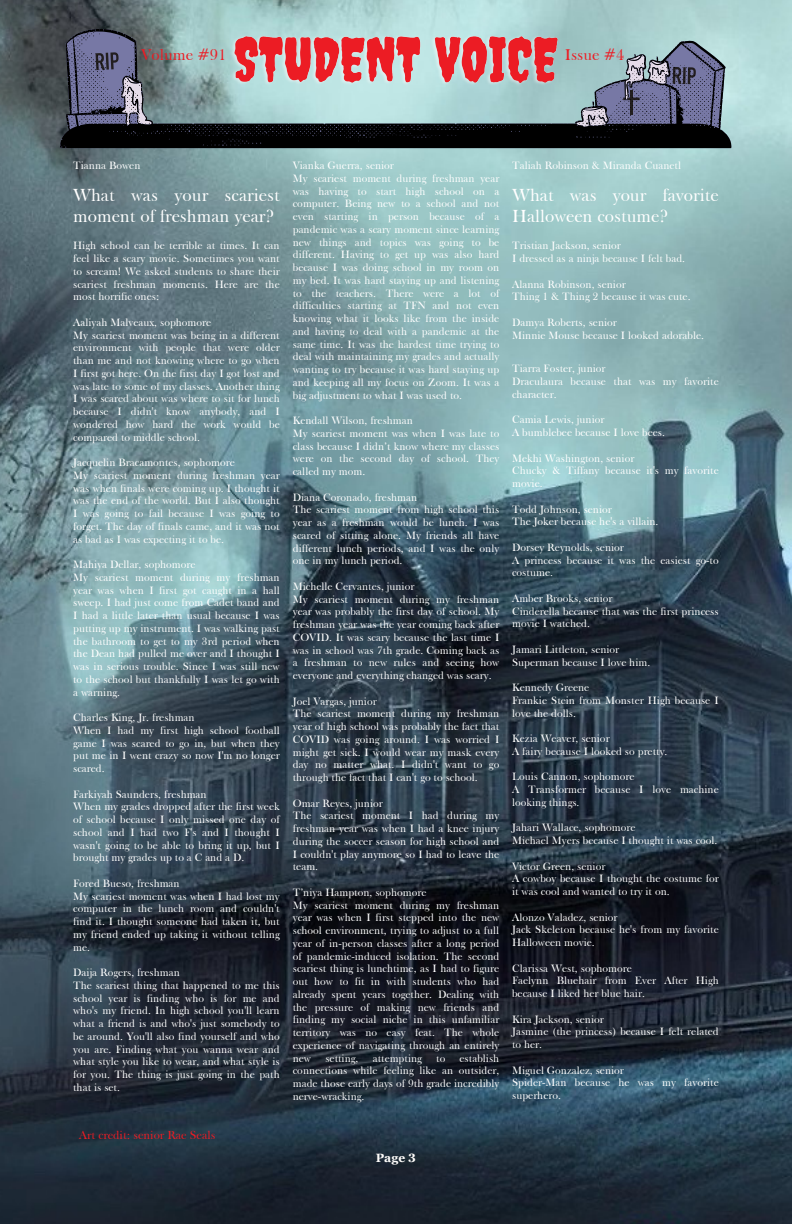
<style>
.page{position:relative;width:792px;height:1224px;background:#fff}
.page>*{position:absolute;margin:0;border:0;box-sizing:border-box;transform-origin:0 0}
.t1{font:18px/21px "Frys Baskerville BT";color:#fff}
.t2{font:16px "Frys Baskerville BT";color:#ec1c24}
.t3{font:12px "Frys Baskerville BT";color:#ec1c24}
.t4{font:700 12px "Georgia Pro";color:#fffdfb}
.t5{font:11px/12.8px "Frys Baskerville BT";color:#fff;text-align:justify}
</style>
<div class="page">
<img style="left:0;top:0;width:792px;height:1224px">
<svg style="left:60px;top:28px;width:672px;height:120px;background:#64747d"></svg>
<img style="left:228px;top:24px;width:333px;height:71px">
<p class="t2" style="left:141px;top:45px;width:87px">Volume #91</p>
<p class="t2" style="left:565px;top:45px;width:61px">Issue #4</p>
<p class="t5" style="left:73px;top:159px;width:69px">Tianna Bowen</p>
<p class="t1" style="left:73px;top:184px;width:208px">What was your scariest moment of freshman year?</p>
<p class="t5" style="left:73px;top:239px;width:208px">High school can be terrible at times. It can feel like a scary movie. Sometimes you want to scream! We asked students to share their scariest freshman moments. Here are the most horrific ones:</p>
<p class="t5" style="left:73px;top:316px;width:140px">Aaliyah Malveaux, sophomore</p>
<p class="t5" style="left:73px;top:328px;width:208px">My scariest moment was being in a different environment with people that were older than me and not knowing where to go when I first got here. On the first day I got lost and was late to some of my classes. Another thing I was scared about was where to sit for lunch because I didn't know anybody, and I wondered how hard the work would be compared to middle school.</p>
<p class="t5" style="left:73px;top:456px;width:163px">Jacquelin Bracamontes, sophomore</p>
<p class="t5" style="left:73px;top:469px;width:208px">My scariest moment during freshman year was when finals were coming up. I thought it was the end of the world. But I also thought I was going to fail because I was going to forget. The day of finals came, and it was not as bad as I was expecting it to be.</p>
<p class="t5" style="left:73px;top:558px;width:124px">Mahiya Dellar, sophomore</p>
<p class="t5" style="left:73px;top:571px;width:208px">My scariest moment during my freshman year was when I first got caught in a hall sweep. I had just come from Cadet band and I had a little later than usual because I was putting up my instrument. I was walking past the bathroom to get to my 3rd period when the Dean had pulled me over and I thought I was in serious trouble. Since I was still new to the school but thankfully I was let go with a warning.</p>
<p class="t5" style="left:73px;top:711px;width:123px">Charles King, Jr. freshman</p>
<p class="t5" style="left:73px;top:724px;width:208px">When I had my first high school football game I was scared to go in, but when they put me in I went crazy so now I'm no longer scared.</p>
<p class="t5" style="left:73px;top:787px;width:135px">Farkiyah Saunders, freshman</p>
<p class="t5" style="left:73px;top:800px;width:208px">When my grades dropped after the first week of school because I only missed one day of school and I had two F's and I thought I wasn't going to be able to bring it up, but I brought my grades up to a C and a D.</p>
<p class="t5" style="left:73px;top:877px;width:108px">Fored Bueso, freshman</p>
<p class="t5" style="left:73px;top:889px;width:208px">My scariest moment was when I had lost my computer in the lunch room and couldn't find it. I thought someone had taken it, but my friend ended up taking it without telling me.</p>
<p class="t5" style="left:73px;top:966px;width:108px">Daija Rogers, freshman</p>
<p class="t5" style="left:73px;top:979px;width:208px">The scariest thing that happened to me this school year is finding who is for me and who's my friend. In high school you'll learn what a friend is and who's just somebody to be around. You'll also find yourself and who you are. Finding what you wanna wear and what style you like to wear, and what style is for you. The thing is just going in the path that is set.</p>
<p class="t3" style="left:79px;top:1127px;width:138px">Art credit: senior Rae Seals</p>
<p class="t5" style="left:293px;top:159px;width:103px">Vianka Guerra, senior</p>
<p class="t5" style="left:293px;top:172px;width:208px">My scariest moment during freshman year was having to start high school on a computer. Being new to a school and not even starting in person because of a pandemic was a scary moment since learning new things and topics was going to be different. Having to get up was also hard because I was doing school in my room on my bed. It was hard staying up and listening to the teachers. There were a lot of difficulties starting at TFN and not even knowing what it looks like from the inside and having to deal with a pandemic at the same time. It was the hardest time trying to deal with maintaining my grades and actually wanting to try because it was hard staying up and keeping all my focus on Zoom. It was a big adjustment to what I was used to.</p>
<p class="t5" style="left:293px;top:414px;width:122px">Kendall Wilson, freshman</p>
<p class="t5" style="left:293px;top:427px;width:208px">My scariest moment was when I was late to class because I didn’t know where my classes were on the second day of school. They called my mom.</p>
<p class="t5" style="left:293px;top:490px;width:126px">Diana Coronado, freshman</p>
<p class="t5" style="left:293px;top:503px;width:208px">The scariest moment from high school this year as a freshman would be lunch. I was scared of sitting alone. My friends all have different lunch periods, and I was the only one in my lunch period.</p>
<p class="t5" style="left:293px;top:580px;width:123px">Michelle Cervantes, junior</p>
<p class="t5" style="left:293px;top:592px;width:208px">My scariest moment during my freshman year was probably the first day of school. My freshman year was the year coming back after COVID. It was scary because the last time I was in school was 7th grade. Coming back as a freshman to new rules and seeing how everyone and everything changed was scary.</p>
<p class="t5" style="left:293px;top:694px;width:85px">Joel Vargas, junior</p>
<p class="t5" style="left:293px;top:707px;width:208px">The scariest moment during my freshman year of high school was probably the fact that COVID was going around. I was worried I might get sick. I would wear my mask every day no matter what. I didn't want to go through the fact that I can't go to school.</p>
<p class="t5" style="left:293px;top:796px;width:91px">Omar Reyes, junior</p>
<p class="t5" style="left:293px;top:809px;width:208px">The scariest moment I had during my freshman year was when I had a knee injury during the soccer season for high school and I couldn't play anymore so I had to leave the team.</p>
<p class="t5" style="left:293px;top:886px;width:135px">T’niya Hampton, sophomore</p>
<p class="t5" style="left:293px;top:898px;width:208px">My scariest moment during my freshman year was when I first stepped into the new school environment, trying to adjust to a full year of in-person classes after a long period of pandemic-induced isolation. The second scariest thing is lunchtime, as I had to figure out how to fit in with students who had already spent years together. Dealing with the pressure of making new friends and finding my social niche in this unfamiliar territory was no easy feat. The whole experience of navigating through an entirely new</p>
<p class="t5" style="left:293px;top:1051px;width:208px;text-indent:167px">establish connections while feeling like an outsider, made those early days of 9th grade incredibly nerve-wracking.</p>
<p class="t5" style="left:325px;top:1051px;width:35px">setting,</p>
<p class="t5" style="left:373px;top:1051px;width:51px">attempting</p>
<p class="t5" style="left:436px;top:1051px;width:11px">to</p>
<p class="t5" style="left:512px;top:159px;width:170px">Taliah Robinson &amp; Miranda Cuanetl</p>
<p class="t1" style="left:512px;top:184px;width:208px">What was your favorite<br>Halloween costume?</p>
<p class="t5" style="left:512px;top:239px;width:110px">Tristian Jackson, senior</p>
<p class="t5" style="left:512px;top:252px;width:175px">I dressed as a ninja because I felt bad.</p>
<p class="t5" style="left:512px;top:277px;width:115px">Alanna Robinson, senior</p>
<p class="t5" style="left:512px;top:290px;width:180px">Thing 1 &amp; Thing 2 because it was cute.</p>
<p class="t5" style="left:512px;top:316px;width:106px">Damya Roberts, senior</p>
<p class="t5" style="left:512px;top:328px;width:193px">Minnie Mouse because I looked adorable.</p>
<p class="t5" style="left:512px;top:362px;width:95px">Tiarra Foster, junior</p>
<p class="t5" style="left:512px;top:375px;width:208px">Draculaura because that was my favorite character.</p>
<p class="t5" style="left:512px;top:413px;width:94px">Camia Lewis, junior</p>
<p class="t5" style="left:512px;top:426px;width:154px">A bumblebee because I love bees.</p>
<p class="t5" style="left:512px;top:451px;width:124px">Mekhi Washington, senior</p>
<p class="t5" style="left:512px;top:464px;width:208px">Chucky &amp; Tiffany because it's my favorite movie.</p>
<p class="t5" style="left:512px;top:502px;width:101px">Todd Johnson, senior</p>
<p class="t5" style="left:512px;top:515px;width:148px">The Joker because he's a villain.</p>
<p class="t5" style="left:512px;top:541px;width:113px">Dorsey Reynolds, senior</p>
<p class="t5" style="left:512px;top:553px;width:208px">A princess because it was the easiest go-to costume.</p>
<p class="t5" style="left:512px;top:592px;width:102px">Amber Brooks, senior</p>
<p class="t5" style="left:512px;top:604px;width:208px">Cinderella because that was the first princess movie I watched.</p>
<p class="t5" style="left:512px;top:643px;width:109px">Jamari Littleton, senior</p>
<p class="t5" style="left:512px;top:655px;width:140px">Superman because I love him.</p>
<p class="t5" style="left:512px;top:681px;width:79px">Kennedy Greene</p>
<p class="t5" style="left:512px;top:694px;width:208px">Frankie Stein from Monster High because I love the dolls.</p>
<p class="t5" style="left:512px;top:732px;width:99px">Kezia Weaver, senior</p>
<p class="t5" style="left:512px;top:745px;width:157px">A fairy because I looked so pretty.</p>
<p class="t5" style="left:512px;top:770px;width:124px">Louis Cannon, sophomore</p>
<p class="t5" style="left:512px;top:783px;width:208px">A Transformer because I love machine looking things.</p>
<p class="t5" style="left:512px;top:821px;width:125px">Jahari Wallace, sophomore</p>
<p class="t5" style="left:512px;top:834px;width:207px">Michael Myers because I thought it was cool.</p>
<p class="t5" style="left:512px;top:859px;width:95px">Victor Green, senior</p>
<p class="t5" style="left:512px;top:872px;width:208px">A cowboy because I thought the costume for it was cool and wanted to try it on.</p>
<p class="t5" style="left:512px;top:910px;width:107px">Alonzo Valadez, senior</p>
<p class="t5" style="left:512px;top:923px;width:208px">Jack Skeleton because he's from my favorite<br>Halloween movie.</p>
<p class="t5" style="left:512px;top:961px;width:121px">Clarissa West, sophomore</p>
<p class="t5" style="left:512px;top:974px;width:208px">Faelynn Bluehair from Ever After High because I liked her blue hair.</p>
<p class="t5" style="left:512px;top:1012px;width:93px">Kira Jackson, senior</p>
<p class="t5" style="left:512px;top:1025px;width:208px">Jasmine (the princess) because I felt related to her.</p>
<p class="t5" style="left:512px;top:1063px;width:113px">Miguel Gonzalez, senior</p>
<p class="t5" style="left:512px;top:1076px;width:208px">Spider-Man because he was my favorite superhero.</p>
<p class="t4" style="left:376px;top:1151px;width:42px">Page 3</p>
</div>
